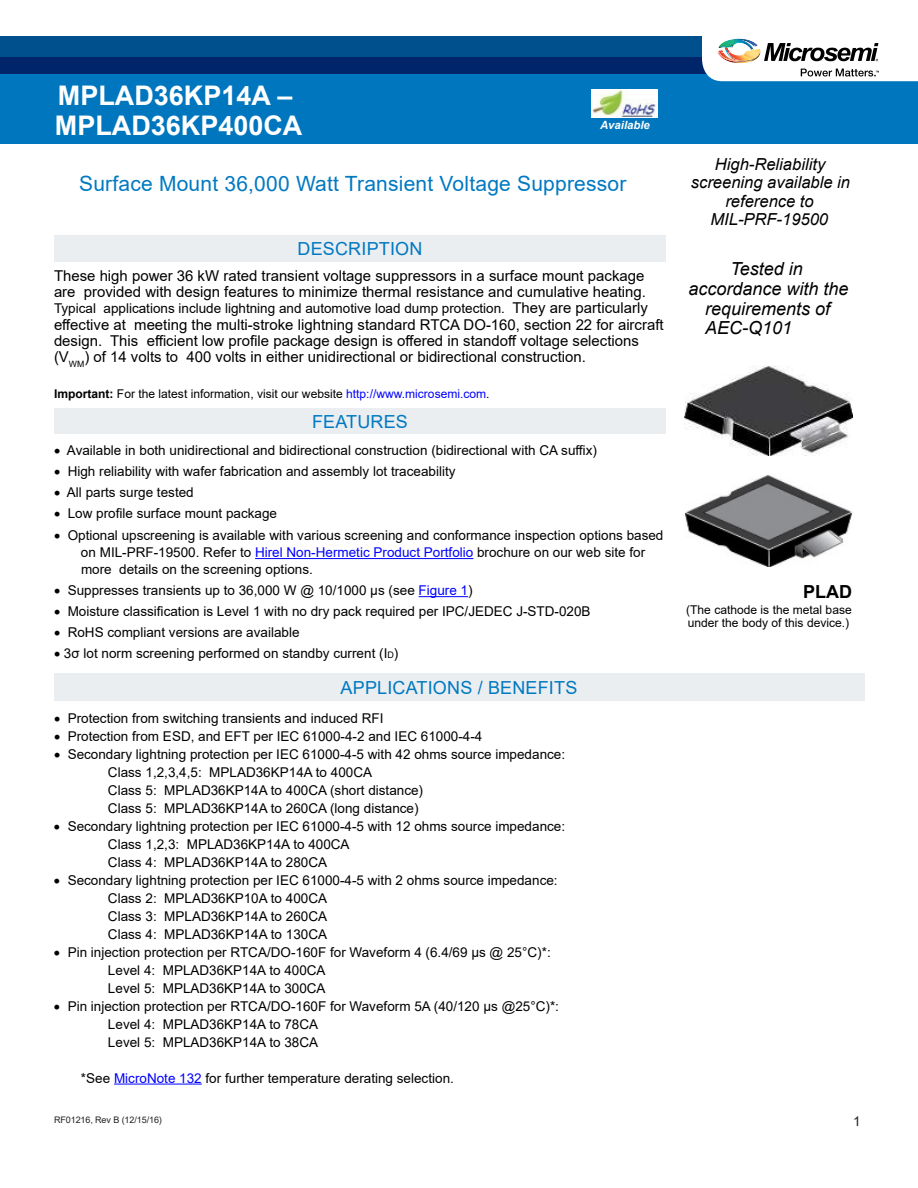
<style>
.page{position:relative;width:918px;height:1188px;background:#fff}
.page>*{position:absolute;margin:0;border:0;box-sizing:border-box;transform-origin:0 0}
.t1{font:700 27px/30.2px "Arial";color:#fff}
.t2{font:21px "Arial";letter-spacing:.01em;color:#0079c2}
.t3{font:italic 18px "Arial";color:#000}
.t4{font:18px "Arial";letter-spacing:.01em;color:#0079c2}
.t5{font:700 18px "Arial";color:#000}
.t6{font:italic 16.5px/18.8px "Arial";color:#000;text-align:center}
.t7{font:15px/16.2px "Arial";color:#000}
.t8{font:13.5px/18px "Arial";color:#000}
.t9{font:13.5px "Arial";color:#231f20}
.t10{font:12px/13px "Arial";color:#000}
.t11{font:italic 700 11.4px "Arial";color:#fdffff}
.t12{font:9px "Arial";letter-spacing:-.01em;color:#231f20}
.s1{font-style:italic}
.s2{font-size:15px}
.s3{font-weight:700}
.s4{color:#00f}
.s5{font-size:9px}
</style>
<div class="page">
<div style="left:0;top:58px;width:918px;height:86px;background:#0076bf"></div>
<svg style="left:0;top:36px;width:702px;height:38px;background:#003c7d"></svg>
<svg style="left:702px;top:38px;width:216px;height:43px"></svg>
<img style="left:685px;top:366px;width:167px;height:89px">
<img style="left:685px;top:475px;width:167px;height:91px">
<img style="left:591px;top:89px;width:67px;height:29px">
<hr style="left:255px;top:558px;width:218px;height:1px;background:#00f">
<hr style="left:419px;top:596px;width:49px;height:1px;background:#00f">
<hr style="left:114px;top:1084px;width:88px;height:1px;background:#00f">
<div style="left:54px;top:235px;width:612px;height:27px;background:#ebeef0"></div>
<div style="left:54px;top:409px;width:612px;height:25px;background:#ebeef0"></div>
<div style="left:54px;top:673px;width:810px;height:28px;background:#ebeef0"></div>
<h1 class="t1" style="left:55px;top:83px;width:249px">MPLAD36KP14A <span class="s1">–<br></span>MPLAD36KP400CA</h1>
<p class="t11" style="left:600px;top:118px;width:51px">Available</p>
<h2 class="t2" style="left:79px;top:169px;width:549px">Surface Mount 36,000 Watt Transient Voltage Suppressor</h2>
<h3 class="t4" style="left:298px;top:236px;width:126px">DESCRIPTION</h3>
<p class="t7" style="left:54px;top:269px;width:594px">These high power 36 kW rated transient voltage suppressors in a surface mount package are provided with design features to minimize thermal resistance and cumulative heating.</p>
<p class="t8" style="left:54px;top:301px;width:595px">Typical applications include lightning and automotive load dump protection. <span class="s2">They are particularly</span></p>
<p class="t7" style="left:54px;top:316px;width:611px">effective at meeting the multi-stroke lightning standard RTCA DO-160, section 22 for aircraft design. This efficient low profile package design is offered in standoff voltage selections (V<sub>WM</sub>) of 14 volts to 400 volts in either unidirectional or bidirectional construction.</p>
<p class="t10" style="left:54px;top:387px;width:437px"><span class="s3">Important:</span> For the latest information, visit our website <span class="s4">http://www.microsemi.com</span>.</p>
<h3 class="t4" style="left:312px;top:409px;width:97px">FEATURES</h3>
<p class="t8" style="left:54px;top:442px;width:544px">• Available in both unidirectional and bidirectional construction (bidirectional with CA suffix)</p>
<p class="t8" style="left:54px;top:463px;width:403px">• High reliability with wafer fabrication and assembly lot traceability</p>
<p class="t8" style="left:54px;top:484px;width:141px">• All parts surge tested</p>
<p class="t8" style="left:54px;top:505px;width:225px">• Low profile surface mount package</p>
<p class="t8" style="left:81px;top:527px;width:584px;line-height:17.1px;text-indent:-27px">• Optional upscreening is available with various screening and conformance inspection options based on MIL-PRF-19500. Refer to <span class="s4">Hirel Non-Hermetic Product Portfolio</span> brochure on our web site for more details on the screening options.</p>
<p class="t8" style="left:54px;top:581px;width:420px">• Suppresses transients up to 36,000 W @ 10/1000 μs (see <span class="s4">Figure 1</span>)</p>
<p class="t8" style="left:54px;top:602px;width:538px">• Moisture classification is Level 1 with no dry pack required per IPC/JEDEC J-STD-020B</p>
<p class="t8" style="left:54px;top:623px;width:247px">• RoHS compliant versions are available</p>
<p class="t8" style="left:54px;top:644px;width:346px">• 3σ lot norm screening performed on standby current (I<span class="s5">D</span>)</p>
<h3 class="t4" style="left:341px;top:675px;width:238px">APPLICATIONS / BENEFITS</h3>
<p class="t8" style="left:54px;top:709px;width:331px">• Protection from switching transients and induced RFI</p>
<p class="t8" style="left:54px;top:727px;width:430px">• Protection from ESD, and EFT per IEC 61000-4-2 and IEC 61000-4-4</p>
<p class="t8" style="left:108px;top:745px;width:459px;text-indent:-54px">• Secondary lightning protection per IEC 61000-4-5 with 42 ohms source impedance:<br>Class 1,2,3,4,5: MPLAD36KP14A to 400CA<br>Class 5: MPLAD36KP14A to 400CA (short distance)<br>Class 5: MPLAD36KP14A to 260CA (long distance)</p>
<p class="t8" style="left:108px;top:817px;width:459px;text-indent:-54px">• Secondary lightning protection per IEC 61000-4-5 with 12 ohms source impedance:<br>Class 1,2,3: MPLAD36KP14A to 400CA<br>Class 4: MPLAD36KP14A to 280CA</p>
<p class="t8" style="left:108px;top:871px;width:451px;text-indent:-54px">• Secondary lightning protection per IEC 61000-4-5 with 2 ohms source impedance:<br>Class 2: MPLAD36KP10A to 400CA<br>Class 3: MPLAD36KP14A to 260CA<br>Class 4: MPLAD36KP14A to 130CA</p>
<p class="t8" style="left:108px;top:943px;width:444px;text-indent:-54px">• Pin injection protection per RTCA/DO-160F for Waveform 4 (6.4/69 μs @ 25°C)*:<br>Level 4: MPLAD36KP14A to 400CA<br>Level 5: MPLAD36KP14A to 300CA</p>
<p class="t8" style="left:108px;top:997px;width:453px;text-indent:-54px">• Pin injection protection per RTCA/DO-160F for Waveform 5A (40/120 μs @25°C)*:<br>Level 4: MPLAD36KP14A to 78CA<br>Level 5: MPLAD36KP14A to 38CA</p>
<p class="t8" style="left:81px;top:1069px;width:374px">*See <span class="s4">MicroNote 132</span> for further temperature derating selection.</p>
<p class="t6" style="left:691px;top:156px;width:161px">High-Reliability screening available in reference to</p>
<p class="t6" style="left:710px;top:211px;width:119px">MIL-PRF-19500</p>
<h3 class="t3" style="left:731px;top:262px;width:74px">Tested in</h3>
<h3 class="t3" style="left:689px;top:282px;width:162px">accordance with the</h3>
<h3 class="t3" style="left:705px;top:302px;width:127px">requirements of</h3>
<h3 class="t3" style="left:705px;top:321px;width:89px">AEC-Q101</h3>
<h3 class="t5" style="left:803px;top:585px;width:50px">PLAD</h3>
<p class="t10" style="left:686px;top:603px;width:167px">(The cathode is the metal base under the body of this device.)</p>
<p class="t12" style="left:54px;top:1116px;width:109px">RF01216, Rev B (12/15/16)</p>
<p class="t9" style="left:853px;top:1116px;width:9px">1</p>
</div>
